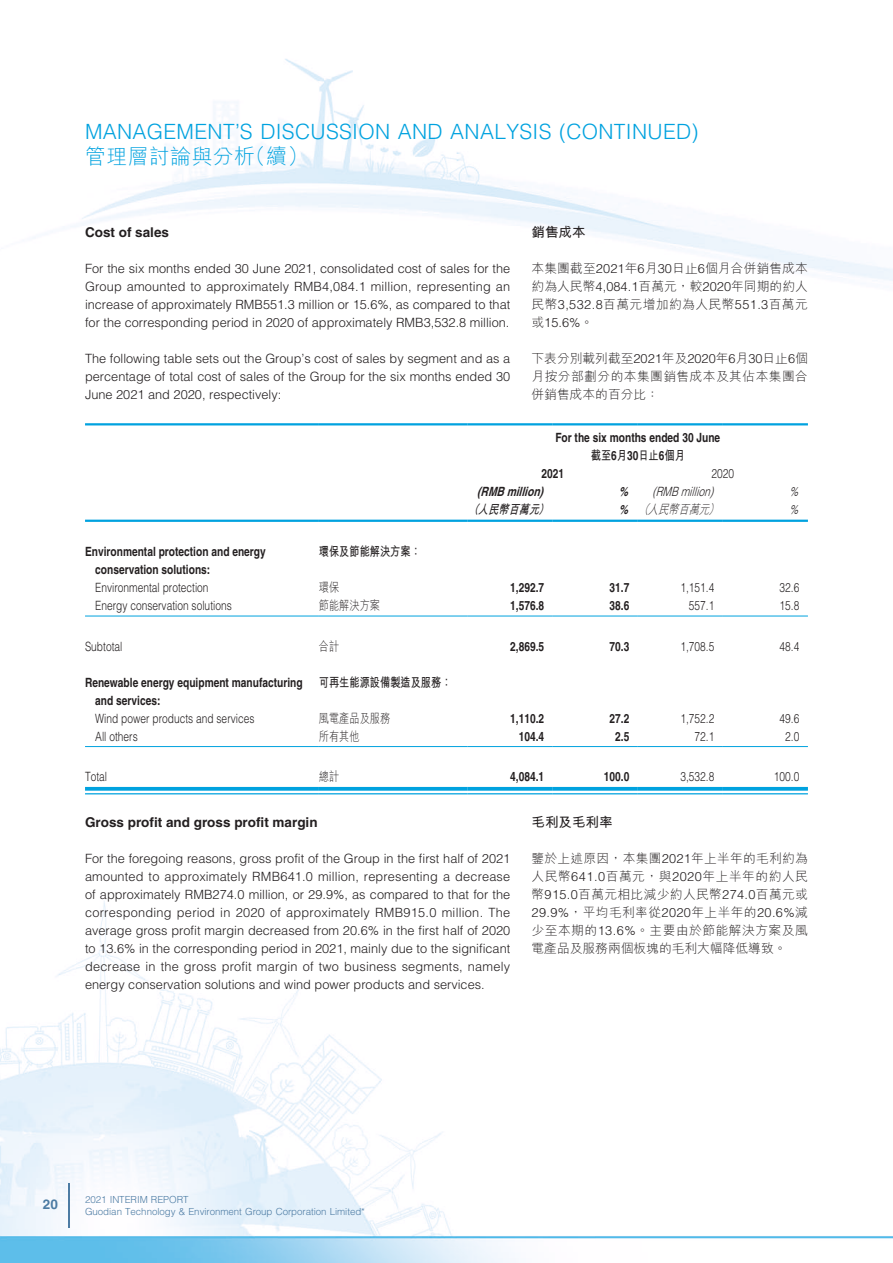
<style>
.page{position:relative;width:893px;height:1263px;background:#fff}
.page>*{position:absolute;margin:0;border:0;box-sizing:border-box;transform-origin:0 0}
.t1{font:300 21px "Helvetica LT Std";letter-spacing:.015em;color:#00a2df}
.t2{font:300 21px "M Hei HK";letter-spacing:.015em;color:#00a2df}
.t3{font:700 13.5px "Helvetica LT Std";color:#231f20}
.t4{font:700 13.5px "M Hei HK";color:#231f20}
.t5{font:700 13.5px "Helvetica LT Std";color:#4d7ca4}
.t6{font:300 12.75px/18px "Helvetica LT Std";color:#231f20;text-align:justify}
.t7{font:300 12.75px/18px "M Hei HK";letter-spacing:.02em;color:#231f20;text-align:justify}
.t8{font:700 12.75px/18px "Helvetica LT Std";color:#231f20;scale:.8 1}
.t9{font:300 12.75px "Helvetica LT Std";color:#231f20;scale:.8 1}
.t10{font:300 12.75px/18px "M Hei HK";color:#231f20}
.t11{font:700 12.75px "M Hei HK";color:#231f20;scale:.8 1}
.t12{font:300 12.75px "M Hei HK";letter-spacing:.02em;color:#231f20;scale:.8 1}
.t13{font:italic 300 12.75px "Helvetica LT Std";color:#231f20;scale:.8 1}
.t14{font:italic 700 12.75px "Helvetica LT Std";color:#231f20;scale:.8 1}
.t15{font:italic 300 12.75px "M Hei HK";color:#231f20;scale:.8 1}
.t16{font:italic 700 12.75px "M Hei HK";color:#231f20;scale:.8 1}
.t17{font:300 12.75px "M Hei HK";color:#231f20;scale:.8 1}
.t18{font:300 9.75px/12px "Helvetica LT Std";letter-spacing:-.005em;color:#4d7ca4}
.s1{font-family:"Helvetica LT Std"}
.s2{font-family:"M Hei HK"}
.s3{font-family:"Helvetica LT Std";font-weight:700}
</style>
<div class="page">
<img style="left:0;top:59px;width:893px;height:1204px">
<hr style="left:68px;top:1183px;width:1px;height:44px;background:#4d7ca4">
<hr style="left:85px;top:423px;width:234px;height:2px;background:#00a2df">
<hr style="left:319px;top:423px;width:149px;height:2px;background:#00a2df">
<hr style="left:468px;top:423px;width:85px;height:2px;background:#00a2df">
<hr style="left:553px;top:423px;width:85px;height:2px;background:#00a2df">
<hr style="left:638px;top:423px;width:85px;height:2px;background:#00a2df">
<hr style="left:723px;top:423px;width:85px;height:2px;background:#00a2df">
<hr style="left:85px;top:520px;width:234px;height:2px;background:#00a2df">
<hr style="left:319px;top:520px;width:149px;height:2px;background:#00a2df">
<hr style="left:468px;top:520px;width:85px;height:2px;background:#00a2df">
<hr style="left:553px;top:520px;width:85px;height:2px;background:#00a2df">
<hr style="left:638px;top:520px;width:85px;height:2px;background:#00a2df">
<hr style="left:723px;top:520px;width:85px;height:2px;background:#00a2df">
<hr style="left:85px;top:616px;width:234px;height:1px;background:#00a2df">
<hr style="left:319px;top:616px;width:149px;height:1px;background:#00a2df">
<hr style="left:468px;top:616px;width:85px;height:1px;background:#00a2df">
<hr style="left:553px;top:616px;width:85px;height:1px;background:#00a2df">
<hr style="left:638px;top:616px;width:85px;height:1px;background:#00a2df">
<hr style="left:723px;top:616px;width:85px;height:1px;background:#00a2df">
<hr style="left:85px;top:746px;width:234px;height:1px;background:#00a2df">
<hr style="left:319px;top:746px;width:149px;height:1px;background:#00a2df">
<hr style="left:468px;top:746px;width:85px;height:1px;background:#00a2df">
<hr style="left:553px;top:746px;width:85px;height:1px;background:#00a2df">
<hr style="left:638px;top:746px;width:85px;height:1px;background:#00a2df">
<hr style="left:723px;top:746px;width:85px;height:1px;background:#00a2df">
<svg style="left:85px;top:787px;width:234px;height:4px"></svg>
<hr style="left:85px;top:793px;width:234px;height:1px;background:#00a2df">
<svg style="left:319px;top:787px;width:149px;height:4px"></svg>
<hr style="left:319px;top:793px;width:149px;height:1px;background:#00a2df">
<svg style="left:468px;top:787px;width:85px;height:4px"></svg>
<hr style="left:468px;top:793px;width:85px;height:1px;background:#00a2df">
<svg style="left:553px;top:787px;width:85px;height:4px"></svg>
<hr style="left:553px;top:793px;width:85px;height:1px;background:#00a2df">
<svg style="left:638px;top:787px;width:85px;height:4px"></svg>
<hr style="left:638px;top:793px;width:85px;height:1px;background:#00a2df">
<svg style="left:723px;top:787px;width:85px;height:4px"></svg>
<hr style="left:723px;top:793px;width:85px;height:1px;background:#00a2df">
<h1 class="t1" style="left:85px;top:118px;width:615px">MANAGEMENT’S DISCUSSION AND ANALYSIS (CONTINUED)</h1>
<h1 class="t2" style="left:85px;top:145px;width:225px">管理層討論與分析（續）</h1>
<p class="t3" style="left:85px;top:224px;width:86px">Cost of sales</p>
<p class="t6" style="left:85px;top:260px;width:427px">For the six months ended 30 June 2021, consolidated cost of sales for the Group amounted to approximately RMB4,084.1 million, representing an increase of approximately RMB551.3 million or 15.6%, as compared to that for the corresponding period in 2020 of approximately RMB3,532.8 million.</p>
<p class="t6" style="left:85px;top:350px;width:427px">The following table sets out the Group’s cost of sales by segment and as a percentage of total cost of sales of the Group for the six months ended 30<br>June 2021 and 2020, respectively:</p>
<p class="t4" style="left:531px;top:223px;width:55px">銷售成本</p>
<p class="t7" style="left:531px;top:260px;width:278px">本集團截至<span class="s1">2021</span>年<span class="s1">6</span>月<span class="s1">30</span>日止<span class="s1">6</span>個月合併銷售成本約為人民幣<span class="s1">4,084.1</span>百萬元，較<span class="s1">2020</span>年同期的約人民幣<span class="s1">3,532.8</span>百萬元增加約為人民幣<span class="s1">551.3</span>百萬元</p>
<p class="t6" style="left:532px;top:314px;width:63px"><span class="s2">或</span>15.6%<span class="s2">。</span></p>
<p class="t7" style="left:532px;top:350px;width:278px">下表分別載列截至<span class="s1">2021</span>年及<span class="s1">2020</span>年<span class="s1">6</span>月<span class="s1">30</span>日止<span class="s1">6</span>個月按分部劃分的本集團銷售成本及其佔本集團合併銷售成本的百分比：</p>
<p class="t8" style="left:555px;top:428px;width:208px">For the six months ended 30 June</p>
<p class="t11" style="left:591px;top:446px;width:119px">截至<span class="s1">6</span>月<span class="s1">30</span>日止<span class="s1">6</span>個月</p>
<p class="t8" style="left:541px;top:464px;width:30px">2021</p>
<p class="t9" style="left:711px;top:465px;width:30px">2020</p>
<p class="t14" style="left:477px;top:484px;width:89px">(RMBmillion)</p>
<p class="t14" style="left:619px;top:484px;width:18px">%</p>
<p class="t13" style="left:652px;top:483px;width:83px">(RMBmillion)</p>
<p class="t13" style="left:789px;top:483px;width:18px">%</p>
<p class="t16" style="left:469px;top:500px;width:107px">（人民幣百萬元）</p>
<p class="t15" style="left:619px;top:503px;width:130px"><span class="s3">%</span> （人民幣百萬元）</p>
<p class="t13" style="left:789px;top:501px;width:18px">%</p>
<p class="t8" style="left:95px;top:543px;width:215px;text-indent:-10px">Environmental protection and energy conservation solutions:</p>
<p class="t11" style="left:319px;top:542px;width:129px">環保及節能解決方案：</p>
<p class="t9" style="left:95px;top:580px;width:143px">Environmental protection</p>
<p class="t12" style="left:319px;top:581px;width:27px">環保</p>
<p class="t8" style="left:510px;top:579px;width:44px">1,292.7</p>
<p class="t8" style="left:609px;top:579px;width:26px">31.7</p>
<p class="t9" style="left:680px;top:580px;width:44px">1,151.4</p>
<p class="t9" style="left:780px;top:580px;width:26px">32.6</p>
<p class="t9" style="left:95px;top:598px;width:172px">Energy conservation solutions</p>
<p class="t12" style="left:319px;top:599px;width:78px">節能解決方案</p>
<p class="t8" style="left:510px;top:597px;width:44px">1,576.8</p>
<p class="t8" style="left:609px;top:597px;width:26px">38.6</p>
<p class="t9" style="left:689px;top:598px;width:33px">557.1</p>
<p class="t9" style="left:780px;top:598px;width:26px">15.8</p>
<p class="t9" style="left:85px;top:638px;width:48px">Subtotal</p>
<p class="t12" style="left:319px;top:640px;width:27px">合計</p>
<p class="t8" style="left:510px;top:637px;width:44px">2,869.5</p>
<p class="t8" style="left:609px;top:637px;width:26px">70.3</p>
<p class="t9" style="left:680px;top:638px;width:44px">1,708.5</p>
<p class="t9" style="left:780px;top:638px;width:26px">48.4</p>
<p class="t8" style="left:95px;top:673px;width:261px;text-indent:-10px">Renewable energy equipment manufacturing and services:</p>
<p class="t11" style="left:319px;top:673px;width:167px">可再生能源設備製造及服務：</p>
<p class="t9" style="left:95px;top:710px;width:201px">Wind power products and services</p>
<p class="t17" style="left:319px;top:712px;width:91px">風電產品及服務</p>
<p class="t8" style="left:510px;top:709px;width:44px">1,110.2</p>
<p class="t8" style="left:609px;top:709px;width:26px">27.2</p>
<p class="t9" style="left:680px;top:710px;width:44px">1,752.2</p>
<p class="t9" style="left:780px;top:710px;width:26px">49.6</p>
<p class="t9" style="left:95px;top:728px;width:55px">All others</p>
<p class="t12" style="left:319px;top:730px;width:52px">所有其他</p>
<p class="t8" style="left:519px;top:727px;width:33px">104.4</p>
<p class="t8" style="left:615px;top:727px;width:19px">2.5</p>
<p class="t9" style="left:694px;top:728px;width:26px">72.1</p>
<p class="t9" style="left:785px;top:728px;width:19px">2.0</p>
<p class="t9" style="left:85px;top:769px;width:29px">Total</p>
<p class="t12" style="left:319px;top:770px;width:27px">總計</p>
<p class="t8" style="left:510px;top:768px;width:44px">4,084.1</p>
<p class="t8" style="left:604px;top:768px;width:33px">100.0</p>
<p class="t9" style="left:680px;top:769px;width:44px">3,532.8</p>
<p class="t9" style="left:774px;top:769px;width:33px">100.0</p>
<p class="t3" style="left:85px;top:814px;width:234px">Gross profit and gross profit margin</p>
<p class="t6" style="left:85px;top:849px;width:427px">For the foregoing reasons, gross profit of the Group in the first half of 2021 amounted to approximately RMB641.0 million, representing a decrease of approximately RMB274.0 million, or 29.9%, as compared to that for the corresponding period in 2020 of approximately RMB915.0 million. The average gross profit margin decreased from 20.6% in the first half of 2020 to 13.6% in the corresponding period in 2021, mainly due to the significant decrease in the gross profit margin of two business segments, namely energy conservation solutions and wind power products and services.</p>
<p class="t4" style="left:531px;top:812px;width:82px">毛利及毛利率</p>
<p class="t7" style="left:531px;top:849px;width:278px">鑒於上述原因，本集團<span class="s1">2021</span>年上半年的毛利約為人民幣<span class="s1">641.0</span>百萬元，與<span class="s1">2020</span>年上半年的約人民幣<span class="s1">915.0</span>百萬元相比減少約人民幣<span class="s1">274.0</span>百萬元或</p>
<p class="t6" style="left:531px;top:903px;width:278px">29.9%<span class="s2">，平均毛利率從</span>2020<span class="s2">年上半年的</span>20.6%<span class="s2">減</span></p>
<p class="t10" style="left:531px;top:921px;width:278px">少至本期的<span class="s1">13.6%</span>。主要由於節能解決方案及風電產品及服務兩個板塊的毛利大幅降低導致。</p>
<p class="t5" style="left:43px;top:1196px;width:17px">20</p>
<p class="t18" style="left:85px;top:1193px;width:281px">2021 INTERIM REPORT<br>Guodian Technology &amp; Environment Group Corporation Limited*</p>
</div>
